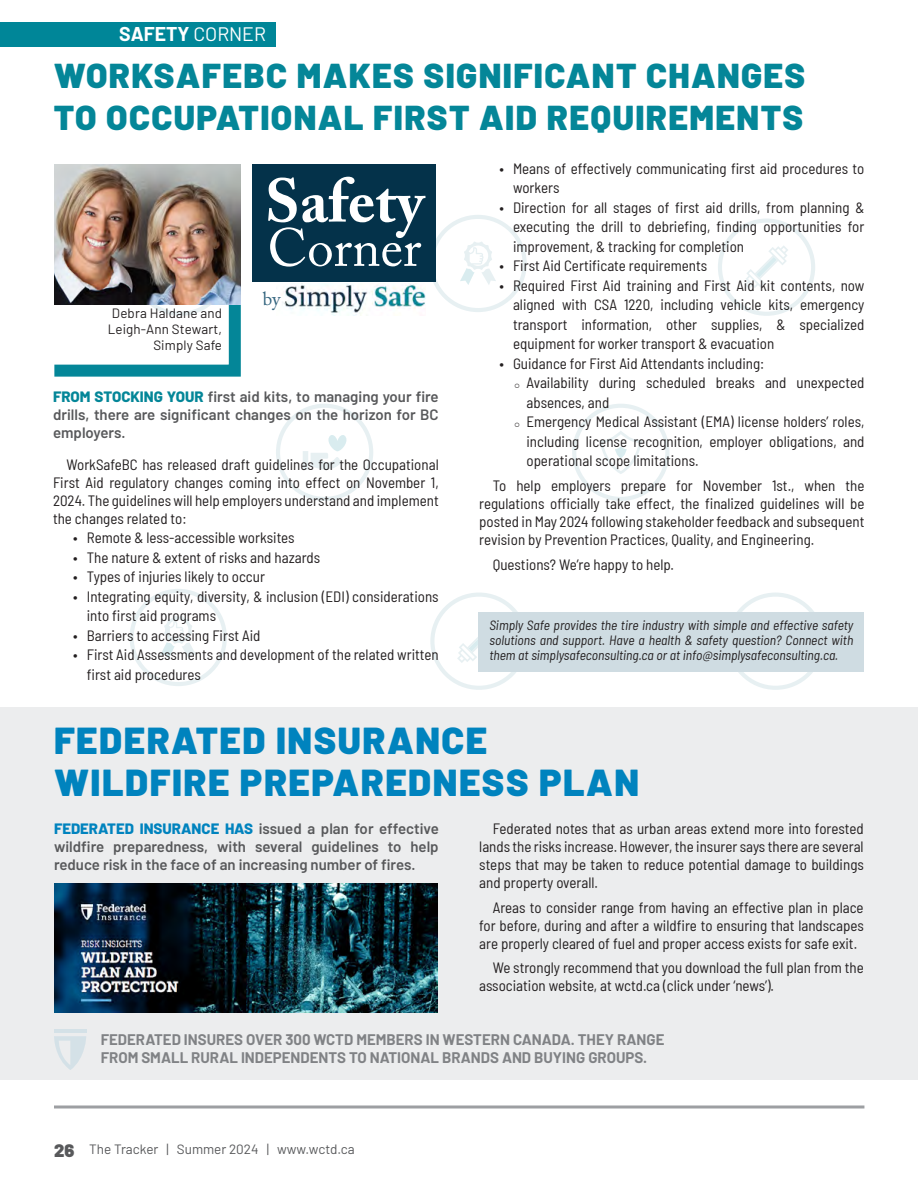
<style>
.page{position:relative;width:918px;height:1188px;background:#fff}
.page>*{position:absolute;margin:0;border:0;box-sizing:border-box;transform-origin:0 0}
.t1{font:700 60.75px "Adobe Caslon Pro";letter-spacing:.005em;color:#fff}
.t2{font:53.25px "Adobe Caslon Pro";color:#fff}
.t3{font:900 37.5px/42px "Barlow";letter-spacing:.04em;color:#0083be}
.t4{font:900 34.5px/42px "Barlow";letter-spacing:.04em;color:#048698}
.t5{font:700 19.5px "Barlow";color:#fff}
.t6{font:19.05px "Adobe Caslon Pro";color:#34657f}
.t7{font:semi-condensed 15px/18px "Barlow";color:#231f20;text-align:justify}
.t8{font:600 15px/18px "Barlow";color:#58595b;text-align:justify}
.t9{font:700 15px/18px "Barlow";color:#808285}
.t10{font:italic semi-condensed 13.5px/15px "Barlow";color:#231f20;text-align:justify}
.t11{font:13.5px/16.2px "Barlow";letter-spacing:.01em;color:#231f20;text-align:right}
.t12{font:13.5px "Barlow";color:#58595b}
.s1{font-weight:400}
.s2{font-weight:800;color:#048698}
.s3{font-weight:800;color:#0083be}
.s4{font-weight:900;font-size:18px}
</style>
<div class="page">
<hr style="left:54px;top:1106px;width:810px;height:2px;background:#9d9fa2">
<div style="left:0;top:22px;width:275px;height:24px;background:#008698"></div>
<div style="left:0;top:707px;width:918px;height:373px;background:#ecedee"></div>
<svg style="left:457px;top:619px;width:22px;height:44px"></svg>
<div style="left:430px;top:593px;width:98px;height:97px;border:4px solid #609baa;border-radius:50%"></div>
<div style="left:727px;top:593px;width:97px;height:97px;border:4px solid #609baa;border-radius:50%"></div>
<svg style="left:160px;top:616px;width:36px;height:43px"></svg>
<div style="left:130px;top:589px;width:97px;height:97px;border:4px solid #609baa;border-radius:50%"></div>
<svg style="left:599px;top:431px;width:43px;height:43px"></svg>
<div style="left:572px;top:404px;width:98px;height:97px;border:4px solid #609baa;border-radius:50%"></div>
<svg style="left:303px;top:435px;width:44px;height:35px"></svg>
<div style="left:276px;top:404px;width:97px;height:97px;border:4px solid #609baa;border-radius:50%"></div>
<svg style="left:745px;top:246px;width:43px;height:43px"></svg>
<div style="left:718px;top:219px;width:97px;height:97px;border:4px solid #609baa;border-radius:50%"></div>
<svg style="left:460px;top:242px;width:36px;height:43px"></svg>
<div style="left:429px;top:215px;width:98px;height:97px;border:4px solid #609baa;border-radius:50%"></div>
<svg style="left:54px;top:304px;width:187px;height:73px"></svg>
<img style="left:54px;top:164px;width:187px;height:140px">
<img style="left:282px;top:284px;width:144px;height:31px">
<div style="left:253px;top:164px;width:183px;height:117px;background:#04324a"></div>
<div style="left:479px;top:612px;width:385px;height:60px;background:#cfdce2"></div>
<img style="left:54px;top:883px;width:384px;height:129px">
<svg style="left:54px;top:1036px;width:32px;height:34px"></svg>
<hr style="left:54px;top:1029px;width:32px;height:4px;background:#d4e1e7">
<h3 class="t5" style="left:119px;top:19px;width:148px">SAFETY <span class="s1">CORNER</span></h3>
<h3 class="t4" style="left:54px;top:53px;width:753px">WORKSAFEBC MAKES SIGNIFICANT CHANGES<br>TO OCCUPATIONAL FIRST AID REQUIREMENTS</h3>
<p class="t11" style="left:108px;top:304px;width:116px">Debra Haldane and<br>Leigh-Ann Stewart,<br>Simply Safe</p>
<h1 class="t1" style="left:265px;top:165px;width:161px">Safety</h1>
<h2 class="t2" style="left:268px;top:216px;width:155px">Corner</h2>
<p class="t6" style="left:263px;top:287px;width:19px">by</p>
<p class="t8" style="left:53px;top:387px;width:387px"><span class="s2">FROM STOCKING YOUR</span> first aid kits, to managing your fire drills, there are significant changes on the horizon for BC employers.</p>
<p class="t7" style="left:53px;top:454px;width:387px;text-indent:14px">WorkSafeBC has released draft guidelines for the Occupational First Aid regulatory changes coming into effect on November 1, 2024. The guidelines will help employers understand and implement the changes related to:</p>
<p class="t7" style="left:73px;top:528px;width:223px">• Remote &amp; less-accessible worksites</p>
<p class="t7" style="left:73px;top:547px;width:248px">• The nature &amp; extent of risks and hazards</p>
<p class="t7" style="left:73px;top:567px;width:193px">• Types of injuries likely to occur</p>
<p class="t7" style="left:87px;top:586px;width:353px;line-height:19.5px;text-indent:-14px">• Integrating equity, diversity, &amp; inclusion (EDI) considerations into first aid programs</p>
<p class="t7" style="left:73px;top:625px;width:189px">• Barriers to accessing First Aid</p>
<p class="t7" style="left:87px;top:644px;width:353px;line-height:19.5px;text-indent:-14px">• First Aid Assessments and development of the related written first aid procedures</p>
<p class="t7" style="left:513px;top:158px;width:353px;line-height:19.5px;text-indent:-14px">• Means of effectively communicating first aid procedures to workers</p>
<p class="t7" style="left:513px;top:197px;width:353px;line-height:19.5px;text-indent:-14px">• Direction for all stages of first aid drills, from planning &amp; executing the drill to debriefing, finding opportunities for improvement, &amp; tracking for completion</p>
<p class="t7" style="left:500px;top:256px;width:209px">• First Aid Certificate requirements</p>
<p class="t7" style="left:513px;top:275px;width:353px;line-height:19.5px;text-indent:-14px">• Required First Aid training and First Aid kit contents, now aligned with CSA 1220, including vehicle kits, emergency transport information, other supplies, &amp; specialized equipment for worker transport &amp; evacuation</p>
<p class="t7" style="left:500px;top:353px;width:266px">• Guidance for First Aid Attendants including:</p>
<p class="t7" style="left:526px;top:372px;width:339px;line-height:19.5px;text-indent:-12px">○ Availability during scheduled breaks and unexpected absences, and</p>
<p class="t7" style="left:526px;top:411px;width:339px;line-height:19.5px;text-indent:-12px">○ Emergency Medical Assistant (EMA) license holders’ roles, including license recognition, employer obligations, and operational scope limitations.</p>
<p class="t7" style="left:479px;top:476px;width:387px;text-indent:14px">To help employers prepare for November 1st., when the regulations officially take effect, the finalized guidelines will be posted in May 2024 following stakeholder feedback and subsequent revision by Prevention Practices, Quality, and Engineering.</p>
<p class="t7" style="left:493px;top:554px;width:183px">Questions? We’re happy to help.</p>
<p class="t10" style="left:489px;top:617px;width:365px">Simply Safe provides the tire industry with simple and effective safety solutions and support. Have a health &amp; safety question? Connect with them at simplysafeconsulting.ca or at info@simplysafeconsulting.ca.</p>
<h3 class="t3" style="left:54px;top:717px;width:587px">FEDERATED INSURANCE<br>WILDFIRE PREPAREDNESS PLAN</h3>
<p class="t7" style="left:479px;top:818px;width:386px;text-indent:14px">Federated notes that as urban areas extend more into forested lands the risks increase. However, the insurer says there are several steps that may be taken to reduce potential damage to buildings and property overall.</p>
<p class="t7" style="left:479px;top:897px;width:386px;text-indent:14px">Areas to consider range from having an effective plan in place for before, during and after a wildfire to ensuring that landscapes are properly cleared of fuel and proper access exists for safe exit.</p>
<p class="t7" style="left:479px;top:958px;width:386px;text-indent:14px">We strongly recommend that you download the full plan from the association website, at wctd.ca (click under ‘news’).</p>
<p class="t8" style="left:54px;top:818px;width:386px"><span class="s3">FEDERATED INSURANCE HAS</span> issued a plan for effective wildfire preparedness, with several guidelines to help reduce risk in the face of an increasing number of fires.</p>
<p class="t9" style="left:101px;top:1030px;width:565px">FEDERATED INSURES OVER 300 WCTD MEMBERS IN WESTERN CANADA. THEY RANGE<br>FROM SMALL RURAL INDEPENDENTS TO NATIONAL BRANDS AND BUYING GROUPS.</p>
<p class="t12" style="left:54px;top:1140px;width:302px"><span class="s4">26</span> The Tracker | Summer 2024 | www.wctd.ca</p>
</div>
